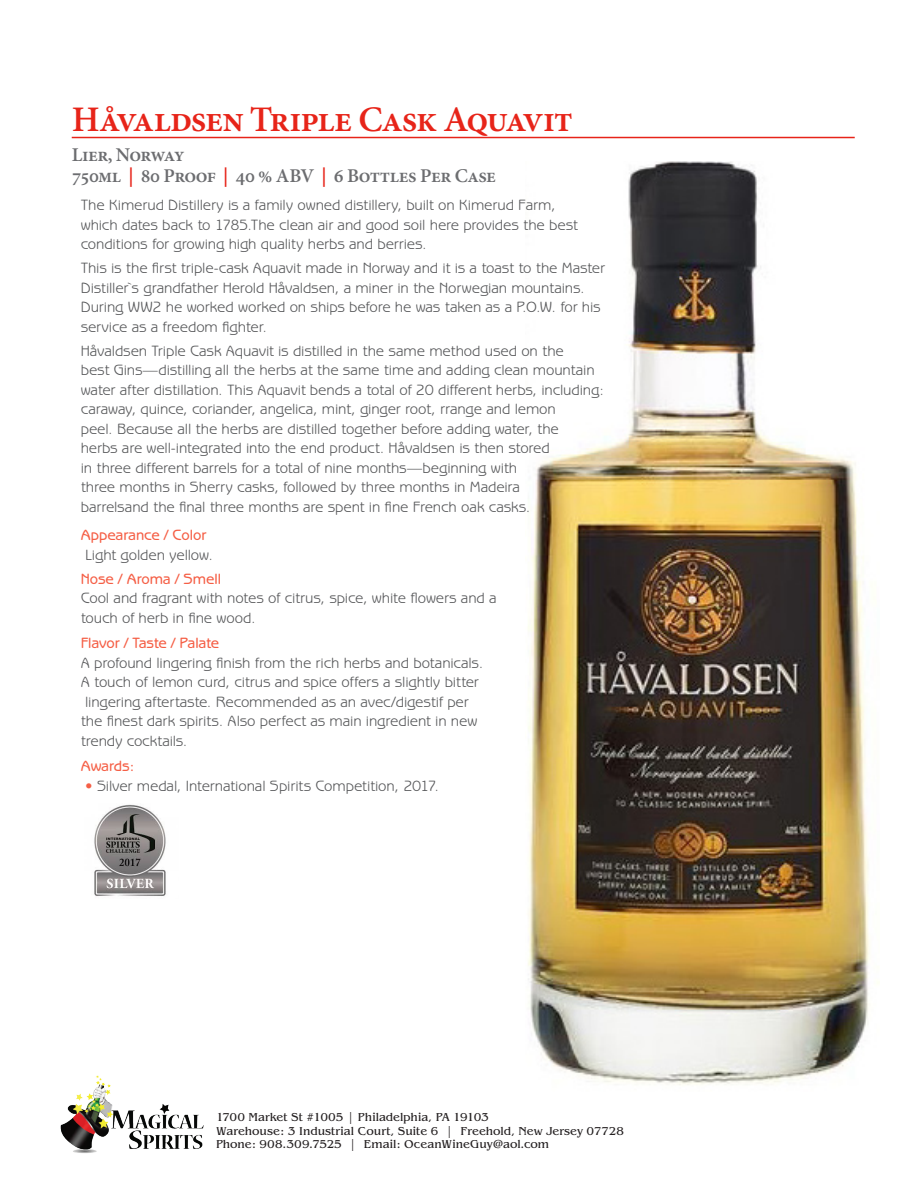
<style>
.page{position:relative;width:918px;height:1188px;background:#fff}
.page>*{position:absolute;margin:0;border:0;box-sizing:border-box;transform-origin:0 0}
.Sell_Sheet_Header{font:600 36px "Minion Pro";letter-spacing:-.035em;color:#e72419}
.appellation{font:600 19.5px/21px "Minion Pro";letter-spacing:-.025em;color:#6c6d70}
.Sell_sheet_descripti{font:15px/19.5px "Benguiat Gothic";letter-spacing:-.01em;color:#57585a}
.Varietal_type_text{font:15px "Benguiat Gothic";letter-spacing:-.01em;color:#57585a}
.Varietal__type_subhe{font:500 15px "Benguiat Gothic";color:#f55f46}
.t1{font:12px/13.5px "Benguiat";color:#231f20}
.s1{color:#e72419}
.s2{color:#f55f46}
</style>
<div class="page">
<img style="left:60px;top:1075px;width:144px;height:78px">
<img style="left:528px;top:162px;width:351px;height:923px">
<hr style="left:72px;top:137px;width:783px;height:1px;background:#e72419">
<img style="left:94px;top:804px;width:72px;height:92px">
<p class="Sell_Sheet_Header" style="left:72px;top:94px;width:503px">Håvaldsen Triple Cask Aquavit</p>
<p class="appellation" style="left:72px;top:144px;width:426px">Lier, Norway<br>750ml <span class="s1">|</span> 80 Proof <span class="s1">|</span> 40 % ABV <span class="s1">|</span> 6 Bottles Per Case</p>
<p class="Sell_sheet_descripti" style="left:81px;top:196px;width:499px">The Kimerud Distillery is a family owned distillery, built on Kimerud Farm, which dates back to 1785.The clean air and good soil here provides the best conditions for growing high quality herbs and berries.</p>
<p class="Sell_sheet_descripti" style="left:81px;top:259px;width:526px">This is the first triple-cask Aquavit made in Norway and it is a toast to the Master Distiller`s grandfather Herold Håvaldsen, a miner in the Norwegian mountains.<br>During WW2 he worked worked on ships before he was taken as a P.O.W. for his service as a freedom fighter.</p>
<p class="Sell_sheet_descripti" style="left:81px;top:341px;width:525px">Håvaldsen Triple Cask Aquavit is distilled in the same method used on the<br>best Gins—distilling all the herbs at the same time and adding clean mountain water after distillation. This Aquavit bends a total of 20 different herbs, including: caraway, quince, coriander, angelica, mint, ginger root, rrange and lemon<br>peel. Because all the herbs are distilled together before adding water, the<br>herbs are well-integrated into the end product. Håvaldsen is then stored<br>in three different barrels for a total of nine months—beginning with<br>three months in Sherry casks, followed by three months in Madeira<br>barrelsand the final three months are spent in fine French oak casks.</p>
<p class="Varietal__type_subhe" style="left:81px;top:526px;width:127px">Appearance / Color</p>
<p class="Varietal_type_text" style="left:85px;top:546px;width:129px">Light golden yellow.</p>
<p class="Varietal__type_subhe" style="left:81px;top:570px;width:142px">Nose / Aroma / Smell</p>
<p class="Sell_sheet_descripti" style="left:81px;top:589px;width:418px">Cool and fragrant with notes of citrus, spice, white flowers and a touch of herb in fine wood.</p>
<p class="Varietal__type_subhe" style="left:81px;top:634px;width:140px">Flavor / Taste / Palate</p>
<p class="Sell_sheet_descripti" style="left:81px;top:653px;width:404px">A profound lingering finish from the rich herbs and botanicals.<br>A touch of lemon curd, citrus and spice offers a slightly bitter lingering aftertaste. Recommended as an avec/digestif per the finest dark spirits. Also perfect as main ingredient in new trendy cocktails.</p>
<p class="Varietal__type_subhe" style="left:81px;top:757px;width:55px">Awards:</p>
<p class="Varietal_type_text" style="left:85px;top:777px;width:355px"><span class="s2">•</span> Silver medal, International Spirits Competition, 2017.</p>
<p class="t1" style="left:216px;top:1111px;width:410px">1700 Market St #1005 | Philadelphia, PA 19103<br>Warehouse: 3 Industrial Court, Suite 6 | Freehold, New Jersey 07728<br>Phone: 908.309.7525 | Email: OceanWineGuy@aol.com</p>
</div>
